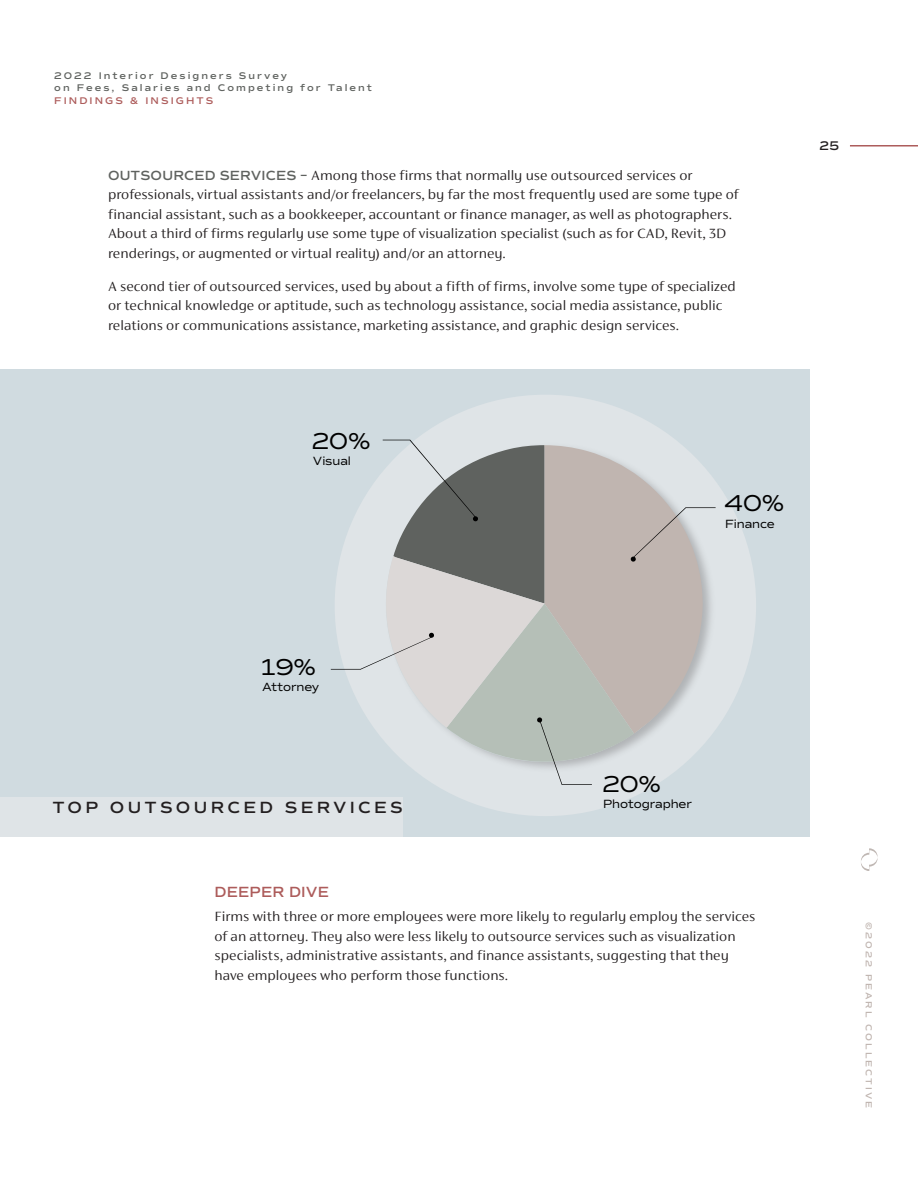
<style>
.page{position:relative;width:918px;height:1188px;background:#fff}
.page>*{position:absolute;margin:0;border:0;box-sizing:border-box;transform-origin:0 0}
.t1{font:23.4px "Commuters Sans";letter-spacing:-.02em;color:#000}
.GRAPH_Titles{font:600 16.5px "Commuters Sans";letter-spacing:.195em;color:#231f20}
.BODY_Survey{font:300 15px/19.5px "FS Siena";color:#231f20}
.Deeper_Dive{font:600 15px "Commuters Sans";letter-spacing:.01em;color:#ad5c5b}
.t2{font:600 12.75px "Commuters Sans";color:#231f20}
.t3{font:12.15px "Commuters Sans";letter-spacing:-.005em;color:#000}
.t4{font:600 9.9px/12.6px "Commuters Sans";letter-spacing:.2em;color:#5f625f}
.t5{font:600 9.9px "Commuters Sans";letter-spacing:.205em;color:#ad5c5b}
.t6{font:600 9px "Commuters Sans";letter-spacing:.22em;color:#c0b5b0}
.s1{font-family:"Commuters Sans";font-weight:600;font-size:13.5px;color:#5f625f}
</style>
<div class="page">
<div style="left:0;top:369px;width:810px;height:468px;background:#d0dbe0"></div>
<div style="left:335px;top:395px;width:421px;height:421px;background:#dfe4e7;border-radius:50%"></div>
<svg style="left:331px;top:440px;width:385px;height:345px"></svg>
<svg style="left:861px;top:848px;width:17px;height:23px"></svg>
<hr style="left:850px;top:145px;width:68px;height:2px;background:#ad5c5b">
<div style="left:0;top:797px;width:403px;height:40px;background:#dfe4e7"></div>
<p class="t4" style="left:54px;top:69px;width:319px">2022 Interior Designers Survey<br>on Fees, Salaries and Competing for Talent</p>
<p class="t5" style="left:54px;top:95px;width:161px">FINDINGS &amp; INSIGHTS</p>
<p class="BODY_Survey" style="left:108px;top:165px;width:632px"><span class="s1">OUTSOURCED SERVICES –</span> Among those firms that normally use outsourced services or professionals, virtual assistants and/or freelancers, by far the most frequently used are some type of financial assistant, such as a bookkeeper, accountant or finance manager, as well as photographers.<br>About a third of firms regularly use some type of visualization specialist (such as for CAD, Revit, 3D renderings, or augmented or virtual reality) and/or an attorney.</p>
<p class="BODY_Survey" style="left:108px;top:276px;width:629px">A second tier of outsourced services, used by about a fifth of firms, involve some type of specialized or technical knowledge or aptitude, such as technology assistance, social media assistance, public relations or communications assistance, marketing assistance, and graphic design services.</p>
<p class="t2" style="left:819px;top:138px;width:21px">25</p>
<p class="t1" style="left:312px;top:427px;width:60px">20%</p>
<p class="t3" style="left:313px;top:454px;width:40px">Visual</p>
<p class="t1" style="left:724px;top:489px;width:62px">40%</p>
<p class="t3" style="left:725px;top:516px;width:51px">Finance</p>
<p class="t1" style="left:261px;top:652px;width:56px">19%</p>
<p class="t3" style="left:262px;top:679px;width:59px">Attorney</p>
<p class="GRAPH_Titles" style="left:52px;top:797px;width:352px">TOP OUTSOURCED SERVICES</p>
<p class="t1" style="left:602px;top:769px;width:60px">20%</p>
<p class="t3" style="left:603px;top:796px;width:90px">Photographer</p>
<p class="Deeper_Dive" style="left:215px;top:883px;width:116px">DEEPER DIVE</p>
<p class="BODY_Survey" style="left:215px;top:907px;width:542px">Firms with three or more employees were more likely to regularly employ the services of an attorney. They also were less likely to outsource services such as visualization specialists, administrative assistants, and finance assistants, suggesting that they have employees who perform those functions.</p>
<p class="t6" style="left:874px;top:922px;width:187px;rotate:90deg">©2022 PEARL COLLECTIVE</p>
</div>
